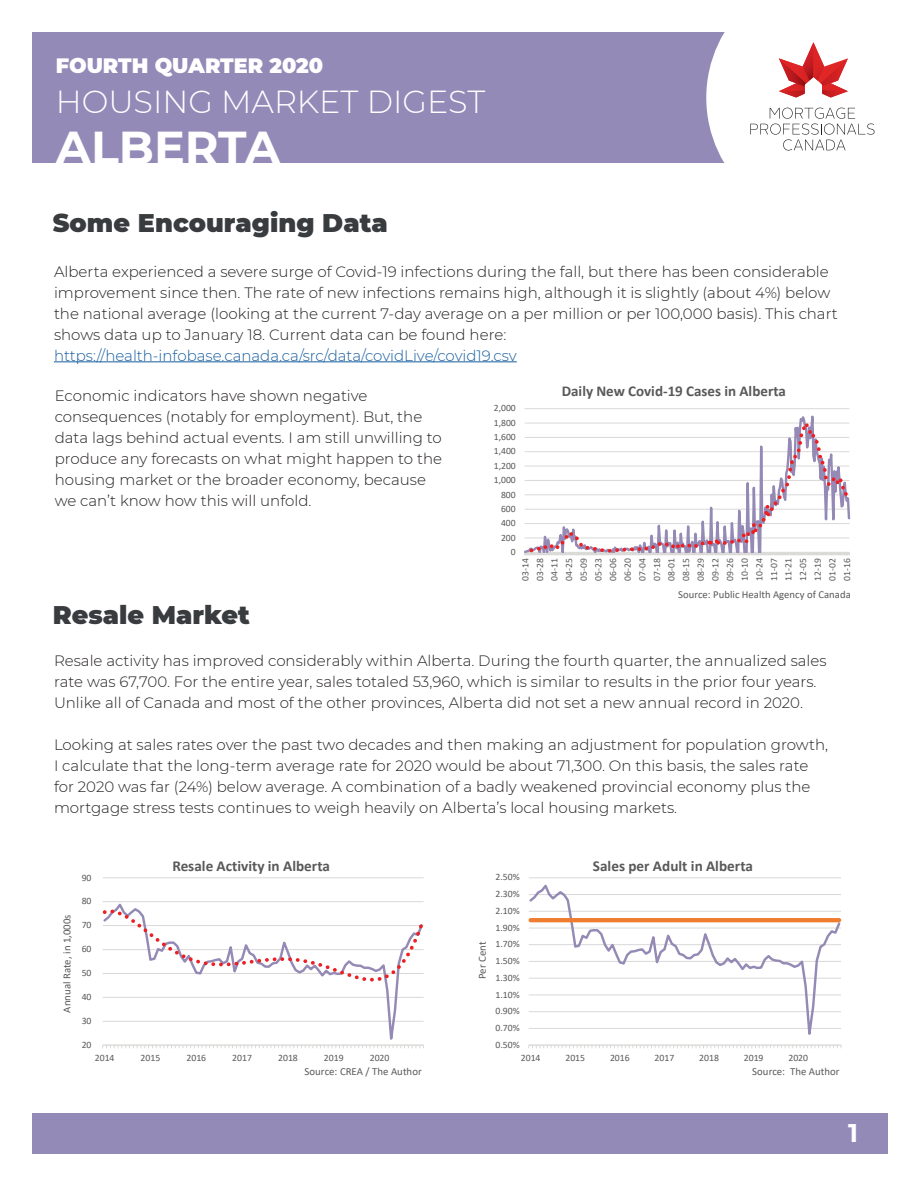
<style>
.page{position:relative;width:918px;height:1188px;background:#fff}
.page>*{position:absolute;margin:0;border:0;box-sizing:border-box;transform-origin:0 0}
.t1{font:700 46.05px "Montserrat";color:#fff}
.t2{font:300 31.8px "Montserrat";color:#fff}
.t3{font:900 25.5px "Montserrat";color:#393c3f}
.t4{font:700 25.5px "Montserrat";color:#fff}
.t5{font:900 20.7px "Montserrat";color:#fff}
.t6{font:700 15.15px "Calibri";color:#595959}
.t7{font:300 15px/21px "Montserrat";color:#231f20}
.t8{font:300 15px "Montserrat";color:#175d9e}
.t9{font:700 15px "Calibri";color:#595959}
.t10{font:10.8px "Calibri";color:#595959}
.t11{font:10.65px "Calibri";color:#595959}
.t12{font:9.75px "Calibri";color:#595959}
.t13{font:9.6px/14.7px "Calibri";color:#595959;text-align:justify}
</style>
<div class="page">
<div style="left:32px;top:32px;width:850px;height:131px;background:#948ab8"></div>
<div style="left:33px;top:1113px;width:855px;height:40px;background:#948ab8"></div>
<div style="left:706px;top:32px;width:176px;height:131px;background:#fff"></div>
<svg style="left:750px;top:108px;width:125px;height:43px;background:#ececec"></svg>
<svg style="left:779px;top:42px;width:69px;height:56px;background:#e99899"></svg>
<hr style="left:54px;top:361px;width:463px;height:1px;background:#175d9e">
<hr style="left:525px;top:408px;width:324px;height:1px;background:#dad9d8">
<svg style="left:524px;top:552px;width:326px;height:4px"></svg>
<svg style="left:527px;top:415px;width:322px;height:137px"></svg>
<hr style="left:103px;top:877px;width:321px;height:1px;background:#dad9d8">
<svg style="left:102px;top:1045px;width:322px;height:3px"></svg>
<svg style="left:103px;top:901px;width:321px;height:145px"></svg>
<svg style="left:103px;top:907px;width:321px;height:77px"></svg>
<hr style="left:529px;top:877px;width:312px;height:1px;background:#dad9d8">
<svg style="left:528px;top:1045px;width:314px;height:3px"></svg>
<svg style="left:529px;top:884px;width:313px;height:162px"></svg>
<hr style="left:531px;top:918px;width:308px;height:4px;background:#ee7d2f">
<h3 class="t5" style="left:56px;top:51px;width:269px">FOURTH QUARTER 2020</h3>
<h2 class="t2" style="left:56px;top:80px;width:431px">HOUSING MARKET DIGEST</h2>
<h1 class="t1" style="left:56px;top:114px;width:226px">ALBERTA</h1>
<h3 class="t3" style="left:53px;top:204px;width:336px">Some Encouraging Data</h3>
<p class="t7" style="left:54px;top:260px;width:785px">Alberta experienced a severe surge of Covid-19 infections during the fall, but there has been considerable improvement since then. The rate of new infections remains high, although it is slightly (about 4%) below the national average (looking at the current 7-day average on a per million or per 100,000 basis). This chart shows data up to January 18. Current data can be found here:</p>
<p class="t8" style="left:54px;top:345px;width:464px">https://health-infobase.canada.ca/src/data/covidLive/covid19.csv</p>
<p class="t7" style="left:55px;top:385px;width:389px">Economic indicators have shown negative consequences (notably for employment). But, the data lags behind actual events. I am still unwilling to produce any forecasts on what might happen to the housing market or the broader economy, because we can’t know how this will unfold.</p>
<h3 class="t3" style="left:53px;top:596px;width:199px">Resale Market</h3>
<p class="t13" style="left:494px;top:401px;width:23px">2,000</p>
<p class="t13" style="left:494px;top:415px;width:23px">1,800</p>
<p class="t13" style="left:494px;top:429px;width:23px">1,600</p>
<p class="t13" style="left:494px;top:444px;width:23px">1,400</p>
<p class="t13" style="left:494px;top:458px;width:23px">1,200</p>
<p class="t13" style="left:494px;top:472px;width:23px">1,000</p>
<p class="t13" style="left:501px;top:487px;width:16px">800</p>
<p class="t13" style="left:501px;top:501px;width:16px">600</p>
<p class="t13" style="left:501px;top:515px;width:16px">400</p>
<p class="t13" style="left:501px;top:530px;width:16px">200</p>
<p class="t13" style="left:511px;top:544px;width:6px">0</p>
<p class="t9" style="left:562px;top:380px;width:226px">Daily New Covid-19 Cases in Alberta</p>
<p class="t13" style="left:518px;top:581px;width:24px;rotate:-90deg">03-14<br>03-28<br>04-11<br>04-25<br>05-09<br>05-23<br>06-06<br>06-20<br>07-04<br>07-18<br>08-01<br>08-15<br>08-29<br>09-12<br>09-26<br>10-10<br>10-24<br>11-07<br>11-21<br>12-05<br>12-19<br>01-02<br>01-16</p>
<p class="t11" style="left:678px;top:587px;width:174px">Source: Public Health Agency of Canada</p>
<p class="t7" style="left:54px;top:649px;width:774px">Resale activity has improved considerably within Alberta. During the fourth quarter, the annualized sales rate was 67,700. For the entire year, sales totaled 53,960, which is similar to results in the prior four years.<br>Unlike all of Canada and most of the other provinces, Alberta did not set a new annual record in 2020.</p>
<p class="t7" style="left:54px;top:733px;width:776px">Looking at sales rates over the past two decades and then making an adjustment for population growth, I calculate that the long-term average rate for 2020 would be about 71,300. On this basis, the sales rate for 2020 was far (24%) below average. A combination of a badly weakened provincial economy plus the mortgage stress tests continues to weigh heavily on Alberta’s local housing markets.</p>
<p class="t10" style="left:59px;top:1013px;width:99px;rotate:-90deg">Annual Rate, in 1,000s</p>
<p class="t12" style="left:82px;top:871px;width:11px">90</p>
<p class="t12" style="left:82px;top:894px;width:11px">80</p>
<p class="t12" style="left:82px;top:918px;width:11px">70</p>
<p class="t12" style="left:82px;top:942px;width:11px">60</p>
<p class="t12" style="left:82px;top:966px;width:11px">50</p>
<p class="t12" style="left:82px;top:990px;width:11px">40</p>
<p class="t12" style="left:82px;top:1014px;width:11px">30</p>
<p class="t12" style="left:82px;top:1038px;width:11px">20</p>
<p class="t6" style="left:172px;top:855px;width:159px">Resale Activity in Alberta</p>
<p class="t12" style="left:95px;top:1051px;width:21px">2014</p>
<p class="t12" style="left:141px;top:1051px;width:21px">2015</p>
<p class="t12" style="left:186px;top:1051px;width:21px">2016</p>
<p class="t12" style="left:232px;top:1051px;width:21px">2017</p>
<p class="t12" style="left:278px;top:1051px;width:21px">2018</p>
<p class="t12" style="left:324px;top:1051px;width:21px">2019</p>
<p class="t12" style="left:370px;top:1051px;width:21px">2020</p>
<p class="t10" style="left:305px;top:1064px;width:119px">Source: CREA / The Author</p>
<p class="t10" style="left:475px;top:979px;width:39px;rotate:-90deg">Per Cent</p>
<p class="t12" style="left:496px;top:870px;width:26px">2.50%</p>
<p class="t12" style="left:496px;top:887px;width:26px">2.30%</p>
<p class="t12" style="left:496px;top:904px;width:26px">2.10%</p>
<p class="t12" style="left:496px;top:921px;width:26px">1.90%</p>
<p class="t12" style="left:496px;top:937px;width:26px">1.70%</p>
<p class="t12" style="left:496px;top:954px;width:26px">1.50%</p>
<p class="t12" style="left:496px;top:971px;width:26px">1.30%</p>
<p class="t12" style="left:496px;top:988px;width:26px">1.10%</p>
<p class="t12" style="left:496px;top:1004px;width:26px">0.90%</p>
<p class="t12" style="left:496px;top:1021px;width:26px">0.70%</p>
<p class="t12" style="left:496px;top:1038px;width:26px">0.50%</p>
<p class="t6" style="left:593px;top:855px;width:162px">Sales per Adult in Alberta</p>
<p class="t12" style="left:521px;top:1051px;width:21px">2014</p>
<p class="t12" style="left:565px;top:1051px;width:21px">2015</p>
<p class="t12" style="left:610px;top:1051px;width:21px">2016</p>
<p class="t12" style="left:655px;top:1051px;width:21px">2017</p>
<p class="t12" style="left:699px;top:1051px;width:21px">2018</p>
<p class="t12" style="left:744px;top:1051px;width:21px">2019</p>
<p class="t12" style="left:788px;top:1051px;width:21px">2020</p>
<p class="t10" style="left:752px;top:1064px;width:89px">Source: The Author</p>
<h3 class="t4" style="left:848px;top:1115px;width:11px">1</h3>
</div>
